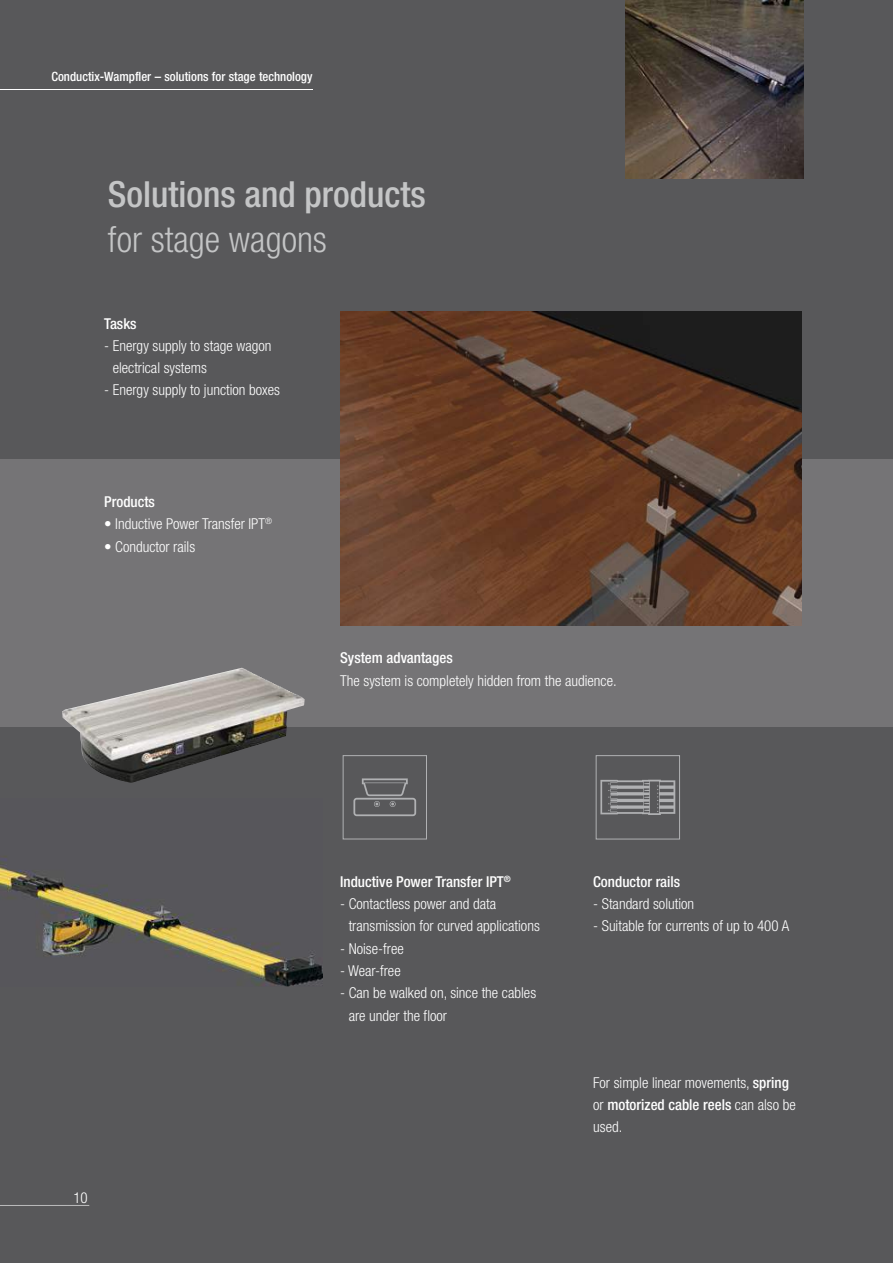
<style>
.page{position:relative;width:893px;height:1263px;background:#58585a}
.page>*{position:absolute;margin:0;border:0;box-sizing:border-box;transform-origin:0 0}
.t1{font:500 condensed 36px "Helvetica Neue LT";color:#c4c5c6}
.t2{font:300 condensed 36px "Helvetica Neue LT";color:#c4c5c6}
.t3{font:300 condensed 15px/22.4px "Helvetica Neue LT";color:#fff}
.t4{font:500 condensed 15px "Helvetica Neue LT";color:#fff}
.t5{font:500 condensed 12.75px "Helvetica Neue LT";color:#fff}
.s1{font-weight:500}
</style>
<div class="page">
<hr style="left:0;top:1205px;width:89px;height:1px;background:#fff">
<div style="left:0;top:459px;width:893px;height:268px;background:#757476"></div>
<img style="left:340px;top:312px;width:461px;height:313px">
<div style="left:596px;top:755px;width:84px;height:84px;border:1px solid #b0b1b3"></div>
<svg style="left:600px;top:780px;width:75px;height:35px"></svg>
<div style="left:343px;top:755px;width:84px;height:84px;border:1px solid #b0b1b3"></div>
<svg style="left:353px;top:778px;width:63px;height:38px"></svg>
<img style="left:62px;top:668px;width:243px;height:115px">
<img style="left:625px;top:0;width:179px;height:179px">
<img style="left:0;top:856px;width:323px;height:130px">
<hr style="left:0;top:89px;width:313px;height:1px;background:#fff">
<p class="t5" style="left:51px;top:69px;width:263px">Conductix-Wampfler – solutions for stage technology</p>
<h1 class="t1" style="left:108px;top:173px;width:319px">Solutions and products</h1>
<h1 class="t2" style="left:108px;top:218px;width:221px">for stage wagons</h1>
<p class="t4" style="left:104px;top:314px;width:34px">Tasks</p>
<p class="t3" style="left:113px;top:334px;width:160px;text-indent:-9px">- Energy supply to stage wagon electrical systems</p>
<p class="t3" style="left:104px;top:379px;width:177px">- Energy supply to junction boxes</p>
<p class="t4" style="left:104px;top:493px;width:52px">Products</p>
<p class="t3" style="left:104px;top:513px;width:169px">• Inductive Power Transfer IPT<sup>®</sup></p>
<p class="t3" style="left:104px;top:535px;width:93px">• Conductor rails</p>
<p class="t4" style="left:340px;top:649px;width:114px">System advantages</p>
<p class="t3" style="left:340px;top:669px;width:278px">The system is completely hidden from the audience.</p>
<p class="t3" style="left:73px;top:1187px;width:16px">10</p>
<p class="t4" style="left:340px;top:872px;width:172px">Inductive Power Transfer IPT<sup>®</sup></p>
<p class="t3" style="left:349px;top:892px;width:193px;text-indent:-9px">- Contactless power and data transmission for curved applications</p>
<p class="t3" style="left:340px;top:937px;width:65px">- Noise-free</p>
<p class="t3" style="left:340px;top:959px;width:62px">- Wear-free</p>
<p class="t3" style="left:349px;top:982px;width:189px;text-indent:-9px">- Can be walked on, since the cables are under the floor</p>
<p class="t4" style="left:593px;top:872px;width:89px">Conductor rails</p>
<p class="t3" style="left:593px;top:892px;width:103px">- Standard solution</p>
<p class="t3" style="left:593px;top:915px;width:198px">- Suitable for currents of up to 400 A</p>
<p class="t3" style="left:593px;top:1071px;width:204px">For simple linear movements, <span class="s1">spring </span>or <span class="s1">motorized cable reels</span> can also be used.</p>
</div>
